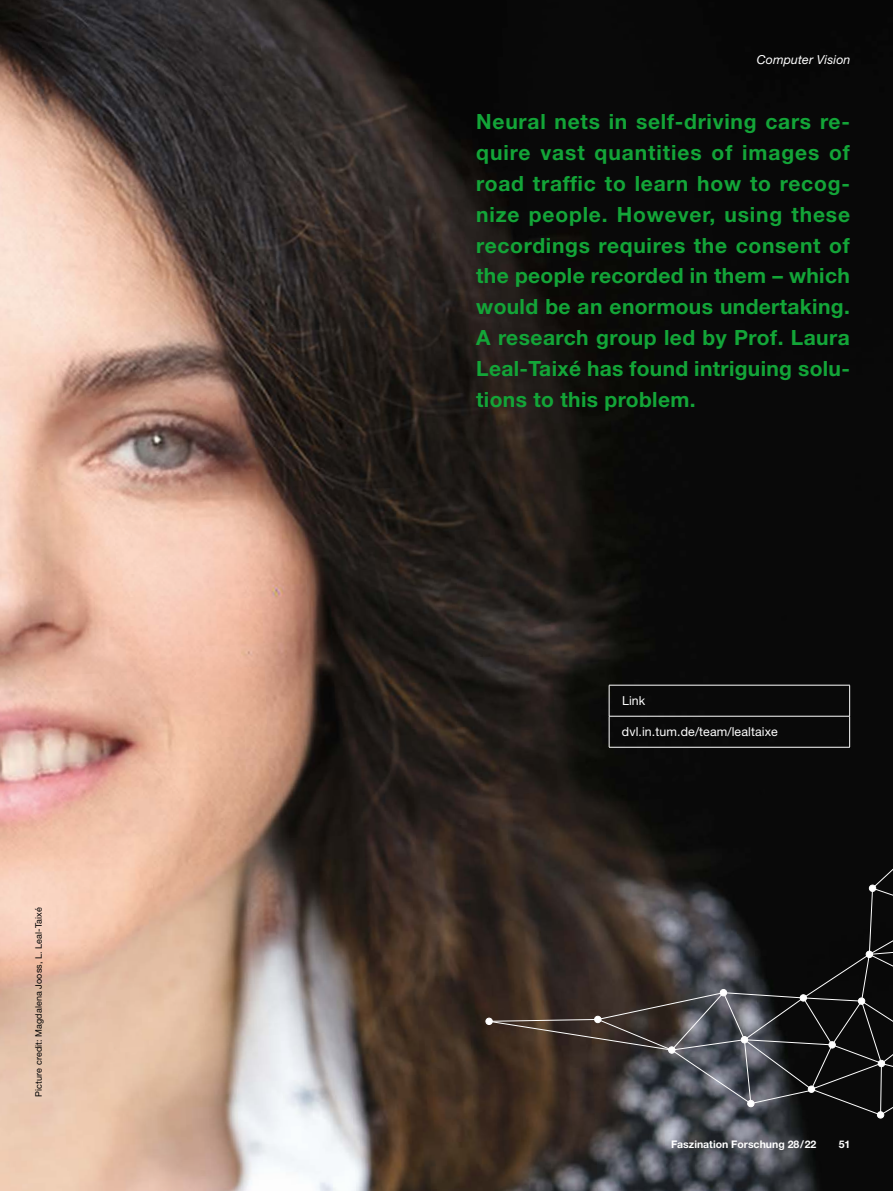
<style>
.page{position:relative;width:893px;height:1191px;background:#fff}
.page>*{position:absolute;margin:0;border:0;box-sizing:border-box;transform-origin:0 0}
.Aufmacher_14_Intro{font:700 21px/30.9px "Helvetica Neue LT Std";letter-spacing:.015em;color:#13a538;text-align:justify}
.t1{font:12.3px "Helvetica Neue LT Std";letter-spacing:.01em;color:#fff}
.t2{font:italic 12.3px "Helvetica Neue LT Std";letter-spacing:.01em;color:#fff}
.t3{font:700 10.5px "Helvetica Neue LT Std";color:#fff}
.t4{font:9px "Helvetica Neue LT Std";letter-spacing:.01em;color:#000}
</style>
<div class="page">
<img style="left:0;top:0;width:893px;height:1191px">
<div style="left:877px;top:1111px;width:7px;height:7px;border:1px solid #fff;border-radius:50%"></div>
<div style="left:485px;top:1017px;width:8px;height:8px;border:1px solid #fff;border-radius:50%"></div>
<svg style="left:486px;top:843px;width:407px;height:273px;background:#322d2b"></svg>
<hr style="left:609px;top:685px;width:241px;height:1px;background:#fff">
<hr style="left:609px;top:685px;width:1px;height:31px;background:#fff">
<hr style="left:849px;top:685px;width:1px;height:31px;background:#fff">
<hr style="left:609px;top:716px;width:241px;height:1px;background:#fff">
<hr style="left:609px;top:716px;width:1px;height:31px;background:#fff">
<hr style="left:849px;top:716px;width:1px;height:31px;background:#fff">
<hr style="left:609px;top:747px;width:241px;height:1px;background:#fff">
<p class="t4" style="left:33px;top:1096px;width:191px;rotate:-90deg">Picture credit: Magdalena Jooss, L. Leal-Taixé</p>
<p class="t2" style="left:757px;top:52px;width:95px">Computer Vision</p>
<h2 class="Aufmacher_14_Intro" style="left:476px;top:106px;width:375px">Neural nets in self-driving cars re&shy;quire vast quantities of images of road traffic to learn how to recog&shy;nize people. However, using these recordings requires the consent of the people recorded in them – which would be an enormous undertaking.<br>A research group led by Prof. Laura Leal-Taixé has found intriguing solu&shy;tions to this problem.</h2>
<p class="t1" style="left:622px;top:694px;width:25px">Link</p>
<p class="t1" style="left:622px;top:724px;width:157px">dvl.in.tum.de/team/lealtaixe</p>
<p class="t3" style="left:671px;top:1137px;width:147px">Faszination Forschung 28/22</p>
<p class="t3" style="left:839px;top:1137px;width:13px">51</p>
</div>
